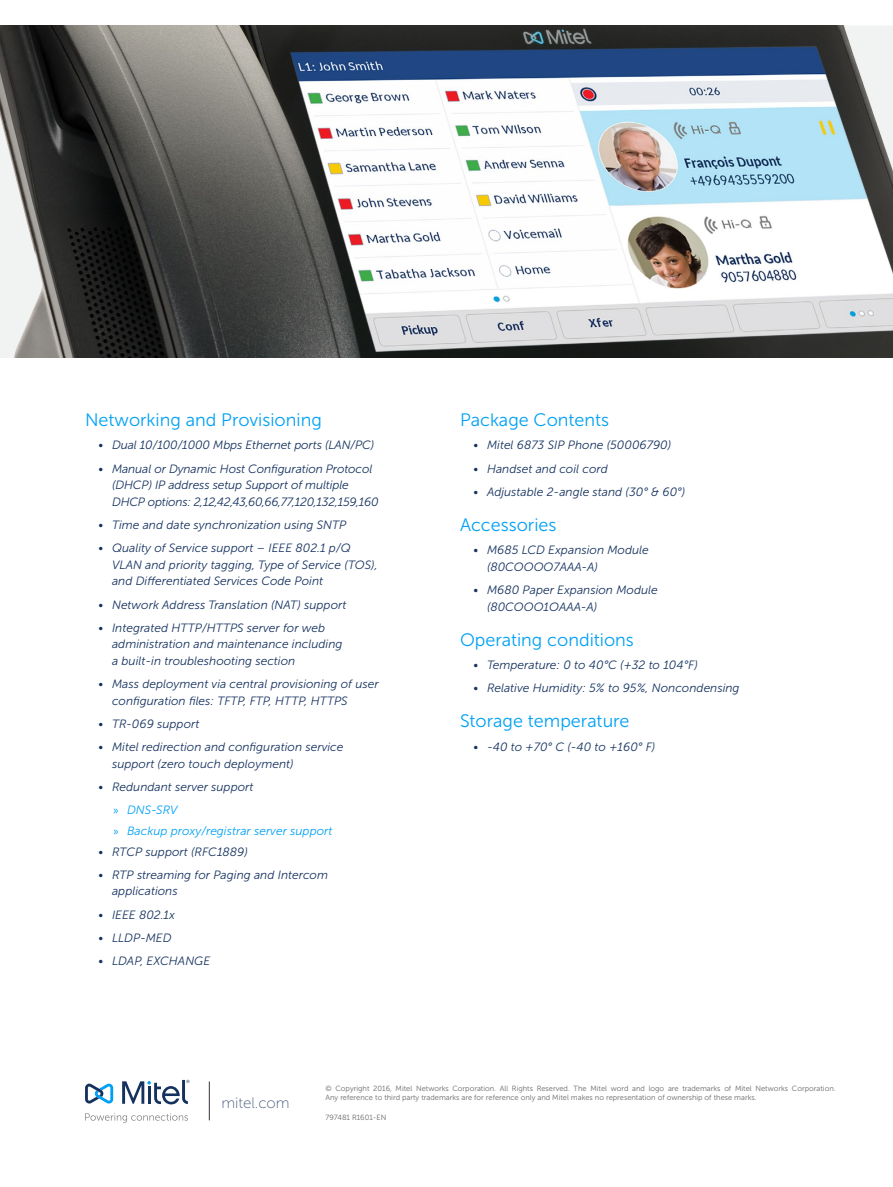
<style>
.page{position:relative;width:893px;height:1187px;background:#fff}
.page>*{position:absolute;margin:0;border:0;box-sizing:border-box;transform-origin:0 0}
.t1{font:18px "Museo Sans 300";color:#00a1f4}
.t2{font:15px "Museo Sans 100";color:#445b7f}
.t3{font:italic 12px/16.5px "Museo Sans 300";color:#15325f}
.t4{font:italic 12px "Museo Sans 300";color:#00a1f4}
.t5{font:7.5px/9px "Museo Sans 300";color:#666}
.s1{font-family:"Myriad Pro";font-style:normal;color:#00a1f4}
.s2{color:#00a1f4}
.s3{font-family:"Myriad Pro";font-style:normal}
</style>
<div class="page">
<hr style="left:209px;top:1081px;width:1px;height:39px;background:#333">
<svg style="left:85px;top:1113px;width:103px;height:9px"></svg>
<svg style="left:85px;top:1083px;width:28px;height:20px"></svg>
<svg style="left:122px;top:1079px;width:67px;height:25px"></svg>
<img style="left:0;top:25px;width:893px;height:333px">
<h1 class="t1" style="left:85px;top:410px;width:238px">Networking and Provisioning</h1>
<p class="t3" style="left:99px;top:437px;width:277px">• Dual 10/100/1000 Mbps Ethernet ports (LAN/PC)</p>
<p class="t3" style="left:112px;top:460px;width:268px;text-indent:-14px">• Manual or Dynamic Host Configuration Protocol (DHCP) IP address setup Support of multiple<br>DHCP options: 2,12,42,43,60,66,77,120,132,159,160</p>
<p class="t3" style="left:99px;top:516px;width:249px">• Time and date synchronization using SNTP</p>
<p class="t3" style="left:112px;top:540px;width:267px;text-indent:-14px">• Quality of Service support – IEEE 802.1 p/Q<br>VLAN and priority tagging, Type of Service (TOS), and Differentiated Services Code Point</p>
<p class="t3" style="left:99px;top:596px;width:249px">• Network Address Translation (NAT) support</p>
<p class="t3" style="left:112px;top:619px;width:232px;text-indent:-14px">• Integrated HTTP/HTTPS server for web administration and maintenance including a built-in troubleshooting section</p>
<p class="t3" style="left:112px;top:675px;width:268px;text-indent:-14px">• Mass deployment via central provisioning of user configuration files: TFTP, FTP, HTTP, HTTPS</p>
<p class="t3" style="left:99px;top:715px;width:102px">• TR-069 support</p>
<p class="t3" style="left:112px;top:738px;width:233px;text-indent:-14px">• Mitel redirection and configuration service support (zero touch deployment)</p>
<p class="t3" style="left:114px;top:775px;width:142px;line-height:23.2px;text-indent:-15px">• Redundant server support <span class="s1">»</span> <span class="s2">DNS-SRV</span></p>
<p class="t4" style="left:114px;top:824px;width:220px"><span class="s3">»</span> Backup proxy/registrar server support</p>
<p class="t3" style="left:99px;top:843px;width:151px">• RTCP support (RFC1889)</p>
<p class="t3" style="left:112px;top:866px;width:218px;text-indent:-14px">• RTP streaming for Paging and Intercom applications</p>
<p class="t3" style="left:99px;top:906px;width:78px">• IEEE 802.1x</p>
<p class="t3" style="left:99px;top:929px;width:75px">• LLDP-MED</p>
<p class="t3" style="left:99px;top:952px;width:113px">• LDAP, EXCHANGE</p>
<h1 class="t1" style="left:460px;top:410px;width:151px">Package Contents</h1>
<p class="t3" style="left:473px;top:437px;width:199px">• Mitel 6873 SIP Phone (50006790)</p>
<p class="t3" style="left:473px;top:460px;width:136px">• Handset and coil cord</p>
<p class="t3" style="left:473px;top:483px;width:213px">• Adjustable 2-angle stand (30° &amp; 60°)</p>
<h1 class="t1" style="left:460px;top:515px;width:98px">Accessories</h1>
<p class="t3" style="left:487px;top:542px;width:163px;text-indent:-14px">• M685 LCD Expansion Module (80COOOO7AAA-A)</p>
<p class="t3" style="left:487px;top:581px;width:172px;text-indent:-14px">• M680 Paper Expansion Module (80COOO1OAAA-A)</p>
<h1 class="t1" style="left:460px;top:629px;width:175px">Operating conditions</h1>
<p class="t3" style="left:473px;top:656px;width:226px">• Temperature: 0 to 40°C (+32 to 104°F)</p>
<p class="t3" style="left:473px;top:680px;width:268px">• Relative Humidity: 5% to 95%, Noncondensing</p>
<h1 class="t1" style="left:460px;top:711px;width:171px">Storage temperature</h1>
<p class="t3" style="left:473px;top:738px;width:183px">• -40 to +70° C (-40 to +160° F)</p>
<p class="t2" style="left:221px;top:1094px;width:70px">mitel.com</p>
<p class="t5" style="left:326px;top:1084px;width:512px">© Copyright 2016, Mitel Networks Corporation. All Rights Reserved. The Mitel word and logo are trademarks of Mitel Networks Corporation.<br>Any reference to third party trademarks are for reference only and Mitel makes no representation of ownership of these marks.</p>
<p class="t5" style="left:326px;top:1112px;width:62px">797481 R1601-EN</p>
</div>
